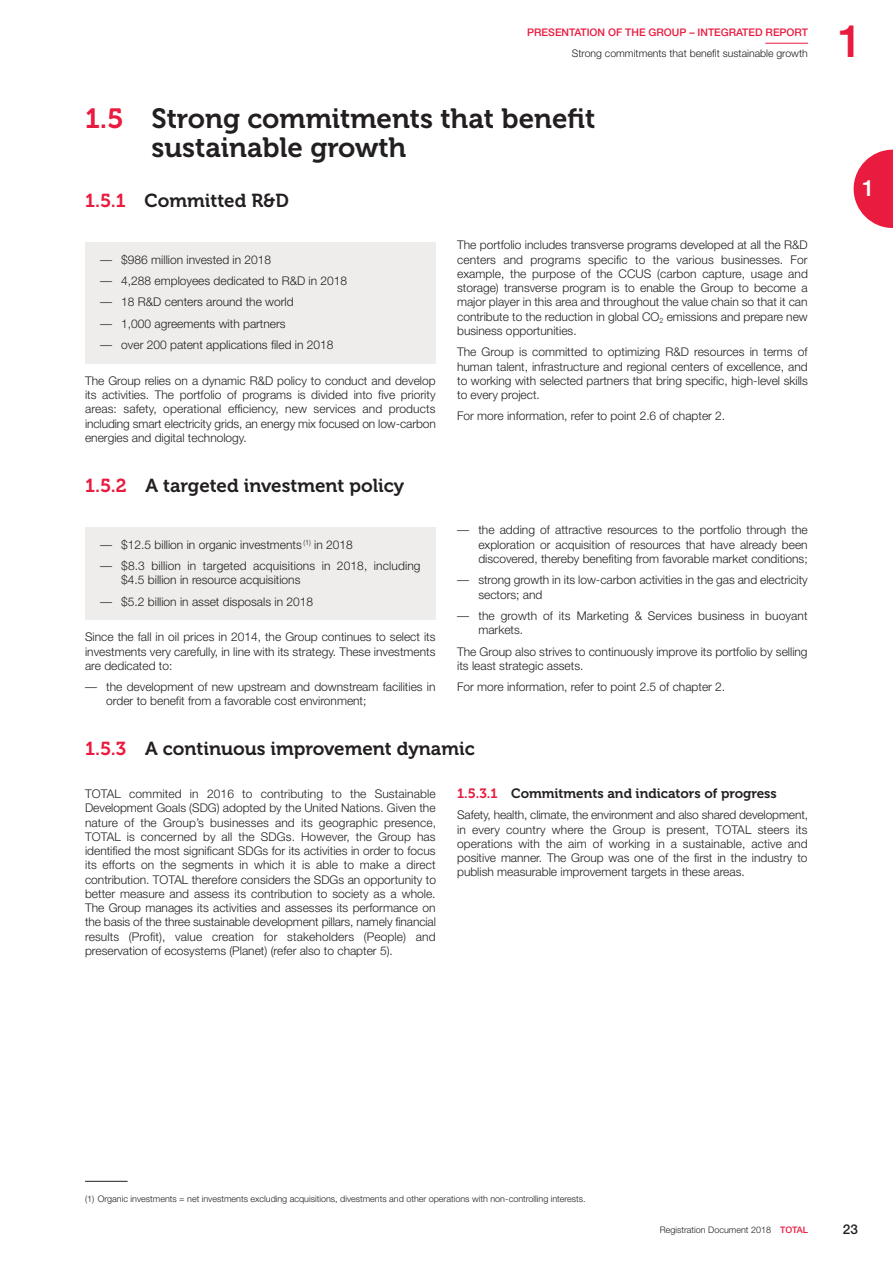
<style>
.page{position:relative;width:893px;height:1263px;background:#fff}
.page>*{position:absolute;margin:0;border:0;box-sizing:border-box;transform-origin:0 0}
.t1{font:500 45px "Helvetica Neue";color:#e91b3f}
.t2{font:27.75px/28.5px "Museo 700";color:#231f20}
.t3{font:500 22.5px "Helvetica Neue";color:#fff}
.t4{font:18.75px "Museo 700";color:#231f20}
.t5{font:13.5px "Museo 700";color:#231f20}
.t6{font:500 13.5px "Helvetica Neue";color:#231f20}
.t7{font:300 12px/14.2px "Helvetica Neue";color:#231f20;text-align:justify}
.t8{font:300 10.5px "Helvetica Neue";color:#231f20}
.t9{font:500 10.5px "Helvetica Neue";color:#e91b3f}
.t10{font:300 9px "Helvetica Neue";color:#231f20}
.s1{color:#e91b3f}
.s2{font-weight:500;color:#e91b3f}
</style>
<div class="page">
<div style="left:85px;top:527px;width:351px;height:93px;background:#efedec"></div>
<div style="left:85px;top:242px;width:351px;height:121px;background:#efedec"></div>
<svg style="left:854px;top:150px;width:39px;height:78px"></svg>
<hr style="left:765px;top:43px;width:43px;height:1px;background:#e91b3f">
<hr style="left:85px;top:1181px;width:43px;height:1px;background:#231f20">
<p class="t9" style="left:527px;top:26px;width:282px">PRESENTATION OF THE GROUP – INTEGRATED REPORT</p>
<p class="t8" style="left:572px;top:47px;width:237px">Strong commitments that benefit sustainable growth</p>
<h2 class="t2" style="left:151px;top:107px;width:445px;text-indent:-66px"><span class="s1">1.5</span> Strong commitments that benefit sustainable growth</h2>
<h3 class="t4" style="left:85px;top:193px;width:205px"><span class="s1">1.5.1</span> Committed R&amp;D</h3>
<p class="t7" style="left:100px;top:252px;width:173px">— $986 million invested in 2018</p>
<p class="t7" style="left:100px;top:273px;width:249px">— 4,288 employees dedicated to R&amp;D in 2018</p>
<p class="t7" style="left:100px;top:295px;width:195px">— 18 R&amp;D centers around the world</p>
<p class="t7" style="left:100px;top:316px;width:187px">— 1,000 agreements with partners</p>
<p class="t7" style="left:100px;top:337px;width:235px">— over 200 patent applications filed in 2018</p>
<p class="t7" style="left:85px;top:373px;width:352px">The Group relies on a dynamic R&amp;D policy to conduct and develop its activities. The portfolio of programs is divided into five priority areas: safety, operational efficiency, new services and products including smart electricity grids, an energy mix focused on low- carbon energies and digital technology.</p>
<h3 class="t4" style="left:85px;top:478px;width:321px"><span class="s1">1.5.2</span> A targeted investment policy</h3>
<p class="t7" style="left:100px;top:537px;width:254px">— $12.5 billion in organic investments <sup>(1)</sup> in 2018</p>
<p class="t7" style="left:121px;top:558px;width:301px;text-indent:-21px">— $8.3 billion in targeted acquisitions in 2018, including $4.5 billion in resource acquisitions</p>
<p class="t7" style="left:100px;top:594px;width:215px">— $5.2 billion in asset disposals in 2018</p>
<p class="t7" style="left:85px;top:630px;width:352px">Since the fall in oil prices in 2014, the Group continues to select its investments very carefully, in line with its strategy. These investments are dedicated to:</p>
<p class="t7" style="left:106px;top:679px;width:331px;text-indent:-21px">— the development of new upstream and downstream facilities in order to benefit from a favorable cost environment;</p>
<p class="t7" style="left:457px;top:238px;width:352px">The portfolio includes transverse programs developed at all the R&amp;D centers and programs specific to the various businesses. For example, the purpose of the CCUS (carbon capture, usage and storage) transverse program is to enable the Group to become a major player in this area and throughout the value chain so that it can contribute to the reduction in global CO<sub>2</sub> emissions and prepare new business opportunities.</p>
<p class="t7" style="left:457px;top:345px;width:352px">The Group is committed to optimizing R&amp;D resources in terms of human talent, infrastructure and regional centers of excellence, and to working with selected partners that bring specific, high- level skills to every project.</p>
<p class="t7" style="left:457px;top:409px;width:270px">For more information, refer to point 2.6 of chapter 2.</p>
<p class="t7" style="left:478px;top:523px;width:331px;text-indent:-21px">— the adding of attractive resources to the portfolio through the exploration or acquisition of resources that have already been discovered, thereby benefiting from favorable market conditions;</p>
<p class="t7" style="left:478px;top:573px;width:331px;text-indent:-21px">— strong growth in its low- carbon activities in the gas and electricity sectors; and</p>
<p class="t7" style="left:478px;top:608px;width:331px;text-indent:-21px">— the growth of its Marketing &amp; Services business in buoyant markets.</p>
<p class="t7" style="left:457px;top:644px;width:352px">The Group also strives to continuously improve its portfolio by selling its least strategic assets.</p>
<p class="t7" style="left:457px;top:679px;width:270px">For more information, refer to point 2.5 of chapter 2.</p>
<h3 class="t4" style="left:85px;top:742px;width:391px"><span class="s1">1.5.3</span> A continuous improvement dynamic</h3>
<p class="t7" style="left:85px;top:786px;width:353px">TOTAL commited in 2016 to contributing to the Sustainable Development Goals (SDG) adopted by the United Nations. Given the nature of the Group’s businesses and its geographic presence, TOTAL is concerned by all the SDGs. However, the Group has identified the most significant SDGs for its activities in order to focus its efforts on the segments in which it is able to make a direct contribution. TOTAL therefore considers the SDGs an opportunity to better measure and assess its contribution to society as a whole.<br>The Group manages its activities and assesses its performance on the basis of the three sustainable development pillars, namely financial results (Profit), value creation for stakeholders (People) and preservation of ecosystems (Planet) (refer also to chapter 5).</p>
<p class="t5" style="left:457px;top:788px;width:321px"><span class="s1">1.5.3.1</span> Commitments and indicators of progress</p>
<p class="t7" style="left:457px;top:808px;width:352px">Safety, health, climate, the environment and also shared development, in every country where the Group is present, TOTAL steers its operations with the aim of working in a sustainable, active and positive manner. The Group was one of the first in the industry to publish measurable improvement targets in these areas.</p>
<h1 class="t1" style="left:838px;top:14px;width:27px">1</h1>
<h3 class="t3" style="left:862px;top:175px;width:14px">1</h3>
<p class="t10" style="left:85px;top:1194px;width:502px">(1) Organic investments = net investments excluding acquisitions, divestments and other operations with non- controlling interests.</p>
<p class="t10" style="left:660px;top:1224px;width:150px">Registration Document 2018 <span class="s2">TOTAL</span></p>
<p class="t6" style="left:843px;top:1221px;width:16px">23</p>
</div>
